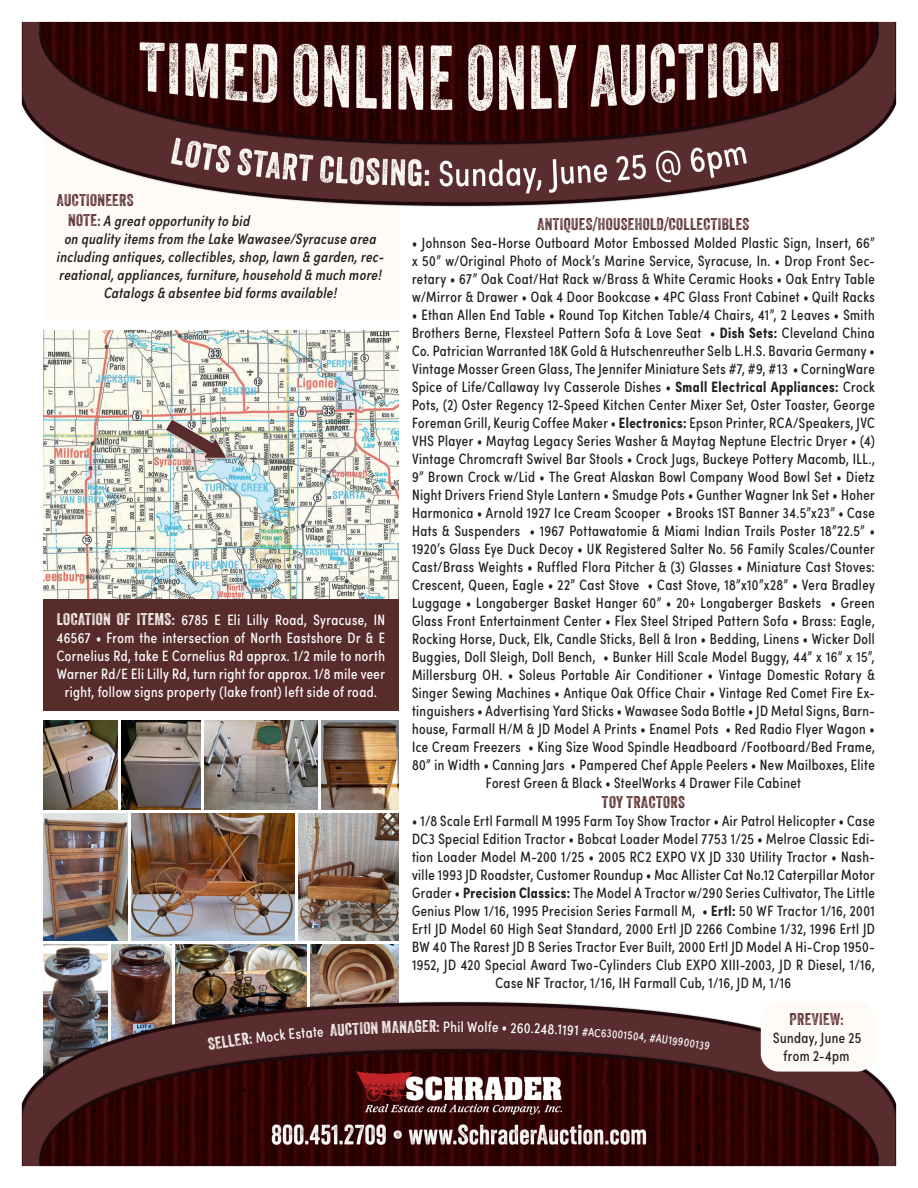
<style>
.page{position:relative;width:918px;height:1188px;background:#fff}
.page>*{position:absolute;margin:0;border:0;box-sizing:border-box;transform-origin:0 0}
.t1{font:16.5px "Veneer Two";letter-spacing:.025em;color:#592c2c}
.t2{font:16.5px "Veneer Two";color:#fefaf5}
.t3{font:15px/18px "Sofia Pro Condensed";letter-spacing:.03em;color:#231f20;text-align:center}
.t4{font:15px/18px "Sofia Pro Condensed";letter-spacing:.03em;color:#fff;text-align:center}
.t5{font:italic 500 15px "Sofia Pro Condensed";letter-spacing:.03em;color:#231f20}
.t6{font:12px "Sofia Pro Condensed";color:#fff}
.s1{font-family:"Veneer Two";font-weight:400;font-style:normal;font-size:16.5px;color:#592c2c}
.s2{font-family:"Veneer Two";font-size:16.5px;color:#fefaf5}
.s3{font-weight:700}
.s4{font-size:15px}
</style>
<div class="page">
<img style="left:311px;top:945px;width:88px;height:30px">
<img style="left:111px;top:945px;width:61px;height:30px">
<img style="left:176px;top:945px;width:131px;height:30px">
<img style="left:43px;top:945px;width:64px;height:30px">
<img style="left:43px;top:330px;width:356px;height:269px">
<div style="left:43px;top:77px;width:356px;height:242px;background:#fefaf5"></div>
<img style="left:21px;top:21px;width:876px;height:186px">
<img style="left:21px;top:975px;width:876px;height:192px">
<div style="left:43px;top:599px;width:356px;height:111px;background:#592c2c"></div>
<img style="left:321px;top:720px;width:78px;height:90px">
<img style="left:204px;top:720px;width:114px;height:90px">
<img style="left:121px;top:720px;width:80px;height:90px">
<img style="left:43px;top:720px;width:74px;height:90px">
<img style="left:43px;top:814px;width:85px;height:127px">
<img style="left:132px;top:814px;width:162px;height:127px">
<img style="left:298px;top:814px;width:101px;height:127px">
<div style="left:761px;top:1002px;width:114px;height:70px;background:#fefaf5;border-radius:18px"></div>
<div style="left:207px;top:1029px;width:79px;height:22px;background:#592c2d"></div>
<svg style="left:650px;top:1033px;width:60px;height:17px"></svg>
<p class="t1" style="left:57px;top:190px;width:78px">AUCTIONEERS</p>
<p class="t5" style="left:68px;top:209px;width:183px"><span class="s1">NOTE:</span> A great opportunity to bid</p>
<p class="t5" style="left:65px;top:227px;width:313px">on quality items from the Lake Wawasee/Syracuse area</p>
<p class="t5" style="left:57px;top:245px;width:329px">including antiques, collectibles, shop, lawn &amp; garden, rec-</p>
<p class="t5" style="left:59px;top:263px;width:324px">reational, appliances, furniture, household &amp; much more!</p>
<p class="t5" style="left:104px;top:281px;width:234px">Catalogs &amp; absentee bid forms available!</p>
<p class="t4" style="left:57px;top:610px;width:330px"><span class="s2">LOCATION OF ITEMS:</span> 6785 E Eli Lilly Road, Syracuse, IN 46567 • From the intersection of North Eastshore Dr &amp; E Cornelius Rd, take E Cornelius Rd approx. 1/2 mile to north Warner Rd/E Eli Lilly Rd, turn right for approx. 1/8 mile veer right, follow signs property (lake front) left side of road.</p>
<p class="t1" style="left:537px;top:215px;width:213px">ANTIQUES/HOUSEHOLD/COLLECTIBLES</p>
<p class="t3" style="left:412px;top:233px;width:464px;text-align:justify">• Johnson Sea-Horse Outboard Motor Embossed Molded Plastic Sign, Insert, 66” x 50” w/Original Photo of Mock’s Marine Service, Syracuse, In. • Drop Front Sec&shy;retary • 67” Oak Coat/Hat Rack w/Brass &amp; White Ceramic Hooks • Oak Entry Table w/Mirror &amp; Drawer • Oak 4 Door Bookcase • 4PC Glass Front Cabinet • Quilt Racks</p>
<p class="t3" style="left:412px;top:305px;width:464px">• Ethan Allen End Table • Round Top Kitchen Table/4 Chairs, 41”, 2 Leaves • Smith Brothers Berne, Flexsteel Pattern Sofa &amp; Love Seat • <span class="s3">Dish Sets:</span> Cleveland China Co. Patrician Warranted 18K Gold &amp; Hutschenreuther Selb L.H.S. Bavaria Germany • Vintage Mosser Green Glass, The Jennifer Miniature Sets #7, #9, #13 • CorningWare Spice of Life/Callaway Ivy Casserole Dishes • <span class="s3">Small Electrical Appliances:</span> Crock Pots, (2) Oster Regency 12-Speed Kitchen Center Mixer Set, Oster Toaster, George Foreman Grill, Keurig Coffee Maker • <span class="s3">Electronics:</span> Epson Printer, RCA/Speakers, JVC VHS Player • Maytag Legacy Series Washer &amp; Maytag Neptune Electric Dryer • (4)<br>Vintage Chromcraft Swivel Bar Stools • Crock Jugs, Buckeye Pottery Macomb, ILL., 9” Brown Crock w/Lid • The Great Alaskan Bowl Company Wood Bowl Set • Dietz Night Drivers Friend Style Lantern • Smudge Pots • Gunther Wagner Ink Set • Hoher Harmonica • Arnold 1927 Ice Cream Scooper • Brooks 1ST Banner 34.5”x23” • Case Hats &amp; Suspenders • 1967 Pottawatomie &amp; Miami Indian Trails Poster 18”22.5” • 1920’s Glass Eye Duck Decoy • UK Registered Salter No. 56 Family Scales/Counter Cast/Brass Weights • Ruffled Flora Pitcher &amp; (3) Glasses • Miniature Cast Stoves:<br>Crescent, Queen, Eagle • 22” Cast Stove • Cast Stove, 18”x10”x28” • Vera Bradley Luggage • Longaberger Basket Hanger 60” • 20+ Longaberger Baskets • Green Glass Front Entertainment Center • Flex Steel Striped Pattern Sofa • Brass: Eagle, Rocking Horse, Duck, Elk, Candle Sticks, Bell &amp; Iron • Bedding, Linens • Wicker Doll Buggies, Doll Sleigh, Doll Bench, • Bunker Hill Scale Model Buggy, 44” x 16” x 15”, Millersburg OH. • Soleus Portable Air Conditioner • Vintage Domestic Rotary &amp; Singer Sewing Machines • Antique Oak Office Chair • Vintage Red Comet Fire Ex&shy;tinguishers • Advertising Yard Sticks • Wawasee Soda Bottle • JD Metal Signs, Barn&shy;house, Farmall H/M &amp; JD Model A Prints • Enamel Pots • Red Radio Flyer Wagon • Ice Cream Freezers • King Size Wood Spindle Headboard /Footboard/Bed Frame, 80” in Width • Canning Jars • Pampered Chef Apple Peelers • New Mailboxes, Elite Forest Green &amp; Black • SteelWorks 4 Drawer File Cabinet</p>
<p class="t1" style="left:602px;top:792px;width:84px">TOY TRACTORS</p>
<p class="t3" style="left:412px;top:811px;width:464px">• 1/8 Scale Ertl Farmall M 1995 Farm Toy Show Tractor • Air Patrol Helicopter • Case DC3 Special Edition Tractor • Bobcat Loader Model 7753 1/25 • Melroe Classic Edi&shy;tion Loader Model M-200 1/25 • 2005 RC2 EXPO VX JD 330 Utility Tractor • Nash&shy;ville 1993 JD Roadster, Customer Roundup • Mac Allister Cat No.12 Caterpillar Motor Grader • <span class="s3">Precision Classics:</span> The Model A Tractor w/290 Series Cultivator, The Little Genius Plow 1/16, 1995 Precision Series Farmall M, • <span class="s3">Ertl:</span> 50 WF Tractor 1/16, 2001<br>Ertl JD Model 60 High Seat Standard, 2000 Ertl JD 2266 Combine 1/32, 1996 Ertl JD BW 40 The Rarest JD B Series Tractor Ever Built, 2000 Ertl JD Model A Hi-Crop 1950- 1952, JD 420 Special Award Two-Cylinders Club EXPO XIII-2003, JD R Diesel, 1/16, Case NF Tractor, 1/16, IH Farmall Cub, 1/16, JD M, 1/16</p>
<p class="t4" style="left:288px;top:1024px;width:25px;rotate:-5deg">Esta</p>
<p class="t4" style="left:312px;top:1022px;width:33px;rotate:-4deg">te <span class="s2">AU</span></p>
<p class="t2" style="left:345px;top:1019px;width:27px;rotate:-3deg">CTIO</p>
<p class="t2" style="left:370px;top:1018px;width:38px;rotate:-2deg">N MAN</p>
<p class="t2" style="left:407px;top:1017px;width:30px;rotate:-1deg">AGER</p>
<p class="t4" style="left:437px;top:1017px;width:43px"><span class="s2">:</span> Phil W</p>
<p class="t4" style="left:478px;top:1017px;width:40px;rotate:1deg">olfe • 2</p>
<p class="t4" style="left:517px;top:1018px;width:32px;rotate:2deg">60.24</p>
<p class="t4" style="left:548px;top:1019px;width:27px;rotate:3deg">8.119</p>
<p class="t6" style="left:575px;top:1022px;width:28px;rotate:4deg"><span class="s4">1</span> #AC</p>
<p class="t6" style="left:602px;top:1024px;width:28px;rotate:5deg">63001</p>
<p class="t6" style="left:628px;top:1026px;width:21px;rotate:6deg">504,</p>
<p class="t1" style="left:790px;top:1009px;width:55px">PREVIEW:</p>
<p class="t3" style="left:773px;top:1028px;width:90px">Sunday, June 25</p>
<p class="t3" style="left:784px;top:1046px;width:67px">from 2-4pm</p>
</div>
